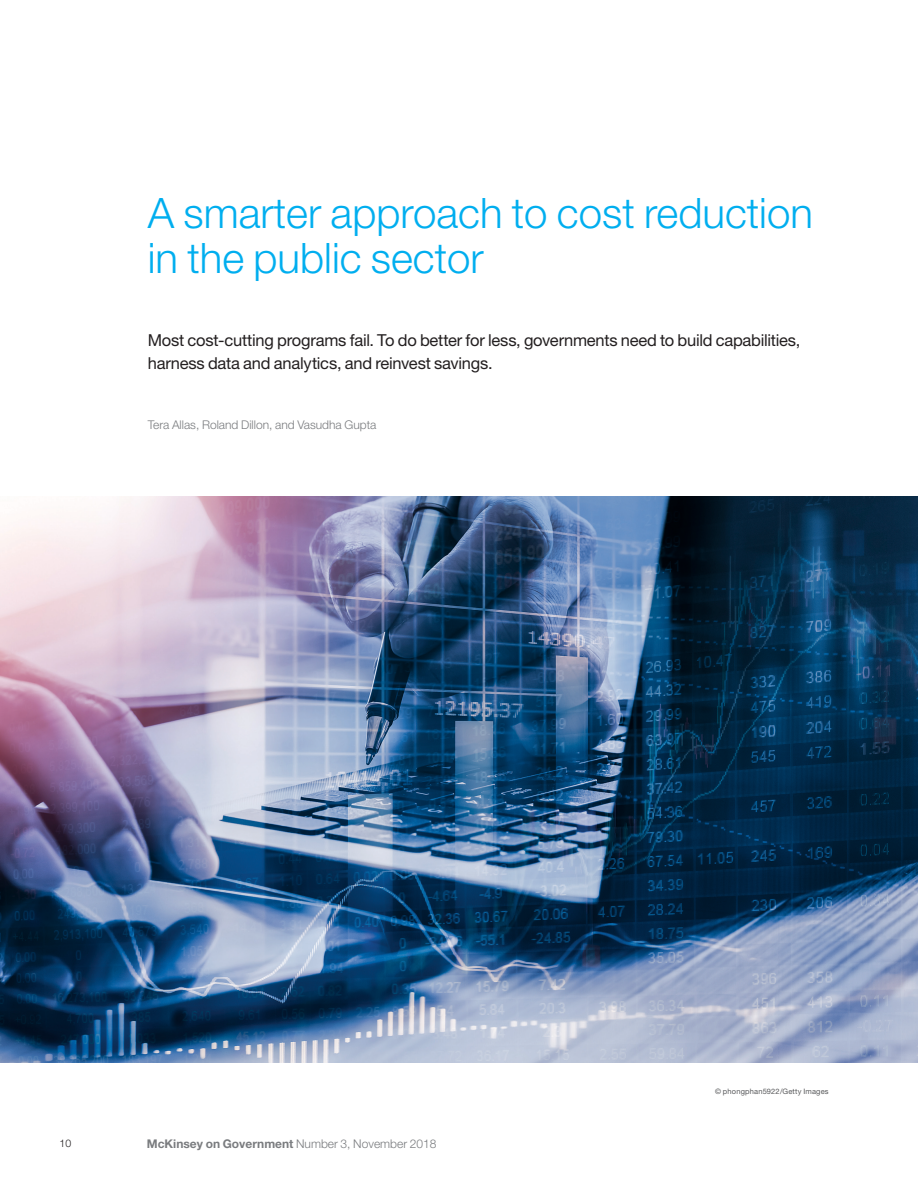
<style>
.page{position:relative;width:918px;height:1188px;background:#fff}
.page>*{position:absolute;margin:0;border:0;box-sizing:border-box;transform-origin:0 0}
.t1{font:300 42px/45px "Helvetica Neue LT Std";color:#00aeef}
.Dek{font:16.5px/22.5px "Helvetica Neue LT Std";letter-spacing:-.015em;color:#231f20}
.t2{font:700 12px "Helvetica Neue LT Std";color:#7a7c7f}
.Author{font:300 12px "Helvetica Neue LT Std";color:#7a7c7f}
.t3{font:300 10.5px "Helvetica Neue LT Std";color:#231f20}
.Author_bios{font:7.5px "Helvetica Neue LT Std";letter-spacing:.025em;color:#57585a}
.s1{font-weight:300}
</style>
<div class="page">
<img style="left:0;top:497px;width:917px;height:566px">
<p class="t1" style="left:148px;top:190px;width:667px">A smarter approach to cost reduction in the public sector</p>
<h4 class="Dek" style="left:148px;top:329px;width:654px">Most cost-cutting programs fail. To do better for less, governments need to build capabilities, harness data and analytics, and reinvest savings.</h4>
<p class="Author" style="left:148px;top:417px;width:230px">Tera Allas, Roland Dillon, and Vasudha Gupta</p>
<p class="t3" style="left:60px;top:1137px;width:13px">10</p>
<p class="t2" style="left:147px;top:1136px;width:291px">McKinsey on Government <span class="s1">Number 3, November 2018</span></p>
<p class="Author_bios" style="left:715px;top:1087px;width:115px">© phongphan5922/Getty Images</p>
</div>
